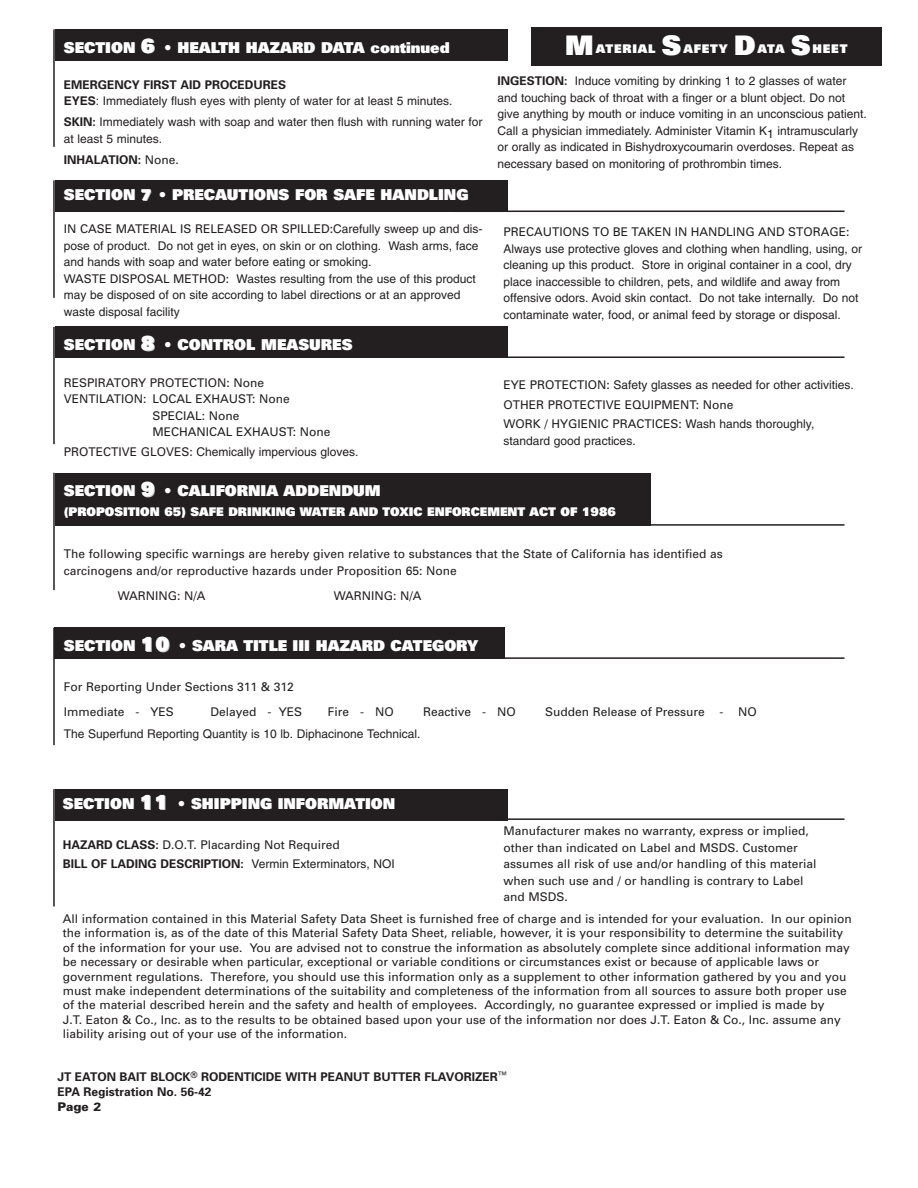
<style>
.page{position:relative;width:918px;height:1188px;background:#fff}
.page>*{position:absolute;margin:0;border:0;box-sizing:border-box;transform-origin:0 0}
.t1{font:900 27px "Univers";color:#fff}
.t2{font:900 15px "Univers";color:#fff}
.t3{font:12px/14.4px "Univers";color:#231f20}
.t4{font:12px/16.5px "Helvetica";color:#231f20}
.t5{font:700 12px/19.5px "Univers";color:#231f20}
.t6{font:900 12px "Univers";color:#fff}
.t7{font:900 12px "Univers";letter-spacing:.07em;color:#fff}
.t8{font:900 12px "Univers";color:#231f20}
.s1{font-size:19.5px}
.s2{font-weight:700}
.s3{font-family:"Univers";font-weight:700}
.s4{font-weight:400}
.s5{color:#ccc}
.s6{font-family:"Helvetica"}
.s7{font-family:"Univers"}
.s8{font-family:"Helvetica";font-weight:400}
</style>
<div class="page">
<div style="left:531px;top:27px;width:351px;height:38px;background:#231f20"></div>
<div style="left:55px;top:180px;width:453px;height:32px;background:#231f20"></div>
<hr style="left:53px;top:180px;width:2px;height:118px;background:#231f20">
<hr style="left:453px;top:211px;width:392px;height:1px;background:#231f20">
<div style="left:55px;top:327px;width:453px;height:31px;background:#231f20"></div>
<hr style="left:53px;top:327px;width:2px;height:117px;background:#231f20">
<hr style="left:453px;top:356px;width:392px;height:2px;background:#231f20">
<div style="left:55px;top:789px;width:453px;height:31px;background:#231f20"></div>
<hr style="left:53px;top:789px;width:2px;height:117px;background:#231f20">
<hr style="left:453px;top:818px;width:392px;height:2px;background:#231f20">
<div style="left:55px;top:473px;width:596px;height:53px;background:#231f20"></div>
<hr style="left:53px;top:473px;width:2px;height:117px;background:#231f20">
<hr style="left:453px;top:524px;width:392px;height:2px;background:#231f20">
<div style="left:55px;top:628px;width:450px;height:31px;background:#231f20"></div>
<hr style="left:53px;top:628px;width:2px;height:117px;background:#231f20">
<hr style="left:453px;top:657px;width:392px;height:2px;background:#231f20">
<div style="left:55px;top:29px;width:453px;height:31px;background:#231f20"></div>
<hr style="left:53px;top:29px;width:2px;height:118px;background:#231f20">
<p class="t2" style="left:64px;top:42px;width:387px">SECTION <span class="s1">6</span> • HEALTH HAZARD DATA continued</p>
<p class="t5" style="left:64px;top:76px;width:224px">EMERGENCY FIRST AID PROCEDURES</p>
<p class="t4" style="left:64px;top:91px;width:420px;line-height:21px"><span class="s2">EYES</span>: Immediately flush eyes with plenty of water for at least 5 minutes.<br><span class="s3">SKIN:</span> Immediately wash with soap and water then flush with running water for</p>
<p class="t4" style="left:64px;top:131px;width:100px">at least 5 minutes.</p>
<p class="t5" style="left:64px;top:151px;width:116px">INHALATION: <span class="s4">None.</span></p>
<p class="t2" style="left:64px;top:189px;width:406px">SECTION <span class="s5">7</span> • PRECAUTIONS FOR SAFE HANDLING</p>
<p class="t3" style="left:64px;top:223px;width:420px">IN CASE MATERIAL IS RELEASED OR SPILLED:<span class="s6">Carefully sweep up and dis-</span></p>
<p class="t4" style="left:64px;top:238px;width:416px">pose of product. Do not get in eyes, on skin or on clothing. Wash arms, face and hands with soap and water before eating or smoking.<br><span class="s7">WASTE DISPOSAL METHOD:</span> Wastes resulting from the use of this product may be disposed of on site according to label directions or at an approved waste disposal facility</p>
<p class="t2" style="left:64px;top:339px;width:290px">SECTION <span class="s1">8</span> • CONTROL MEASURES</p>
<p class="t3" style="left:64px;top:376px;width:202px">RESPIRATORY PROTECTION: None</p>
<p class="t3" style="left:64px;top:393px;width:228px">VENTILATION: LOCAL EXHAUST: None</p>
<p class="t3" style="left:152px;top:409px;width:89px">SPECIAL: None</p>
<p class="t3" style="left:152px;top:426px;width:180px">MECHANICAL EXHAUST: None</p>
<p class="t4" style="left:64px;top:444px;width:296px"><span class="s7">PROTECTIVE GLOVES:</span> Chemically impervious gloves.</p>
<h1 class="t1" style="left:565px;top:35px;width:30px">M</h1>
<p class="t7" style="left:596px;top:44px;width:61px">ATERIAL</p>
<h1 class="t1" style="left:662px;top:35px;width:21px">S</h1>
<p class="t6" style="left:683px;top:44px;width:46px">AFETY</p>
<h1 class="t1" style="left:734px;top:35px;width:23px">D</h1>
<p class="t6" style="left:758px;top:44px;width:29px">ATA</p>
<h1 class="t1" style="left:791px;top:35px;width:21px">S</h1>
<p class="t6" style="left:813px;top:44px;width:36px">HEET</p>
<p class="t4" style="left:497px;top:74px;width:371px"><span class="s3">INGESTION:</span> Induce vomiting by drinking 1 to 2 glasses of water and touching back of throat with a finger or a blunt object. Do not give anything by mouth or induce vomiting in an unconscious patient.<br>Call a physician immediately. Administer Vitamin K1 intramuscularly or orally as indicated in Bishydroxycoumarin overdoses. Repeat as necessary based on monitoring of prothrombin times.</p>
<p class="t3" style="left:504px;top:226px;width:347px">PRECAUTIONS TO BE TAKEN IN HANDLING AND STORAGE:</p>
<p class="t4" style="left:504px;top:242px;width:360px">Always use protective gloves and clothing when handling, using, or cleaning up this product. Store in original container in a cool, dry place inaccessible to children, pets, and wildlife and away from offensive odors. Avoid skin contact. Do not take internally. Do not contaminate water, food, or animal feed by storage or disposal.</p>
<p class="t4" style="left:504px;top:378px;width:352px"><span class="s7">EYE PROTECTION:</span> Safety glasses as needed for other activities.</p>
<p class="t3" style="left:504px;top:396px;width:312px;line-height:19.5px">OTHER PROTECTIVE EQUIPMENT: None<br>WORK / HYGIENIC PRACTICES: <span class="s6">Wash hands thoroughly,</span></p>
<p class="t4" style="left:504px;top:433px;width:134px">standard good practices.</p>
<p class="t2" style="left:64px;top:485px;width:318px">SECTION <span class="s1">9</span> • CALIFORNIA ADDENDUM</p>
<p class="t6" style="left:64px;top:507px;width:554px">(PROPOSITION 65) SAFE DRINKING WATER AND TOXIC ENFORCEMENT ACT OF 1986</p>
<p class="t3" style="left:64px;top:547px;width:660px;line-height:16.5px">The following specific warnings are hereby given relative to substances that the State of California has identified as carcinogens and/or reproductive hazards under Proposition 65: None</p>
<p class="t3" style="left:118px;top:590px;width:89px">WARNING: N/A</p>
<p class="t3" style="left:334px;top:590px;width:89px">WARNING: N/A</p>
<p class="t2" style="left:64px;top:640px;width:416px">SECTION <span class="s1">10</span> • SARA TITLE III HAZARD CATEGORY</p>
<p class="t3" style="left:64px;top:675px;width:232px;line-height:25.3px">For Reporting Under Sections 311 &amp; 312<br>Immediate - YES</p>
<p class="t3" style="left:211px;top:706px;width:93px">Delayed - YES</p>
<p class="t3" style="left:328px;top:706px;width:68px">Fire - NO</p>
<p class="t3" style="left:423px;top:706px;width:94px">Reactive - NO</p>
<p class="t3" style="left:545px;top:706px;width:213px">Sudden Release of Pressure - NO</p>
<p class="t4" style="left:64px;top:726px;width:358px">The Superfund Reporting Quantity is 10 lb. Diphacinone Technical.</p>
<p class="t2" style="left:63px;top:798px;width:334px">SECTION <span class="s1">11</span> • SHIPPING INFORMATION</p>
<p class="t5" style="left:63px;top:836px;width:333px">HAZARD CLASS: <span class="s4">D.O.T. Placarding Not Required<br></span>BILL OF LADING DESCRIPTION: <span class="s8">Vermin Exterminators, NOI</span></p>
<p class="t3" style="left:504px;top:824px;width:314px;line-height:16.5px">Manufacturer makes no warranty, express or implied, other than indicated on Label and MSDS. Customer assumes all risk of use and/or handling of this material when such use and / or handling is contrary to Label and MSDS.</p>
<p class="t3" style="left:63px;top:913px;width:791px">All information contained in this Material Safety Data Sheet is furnished free of charge and is intended for your evaluation. In our opinion the information is, as of the date of this Material Safety Data Sheet, reliable, however, it is your responsibility to determine the suitability of the information for your use. You are advised not to construe the information as absolutely complete since additional information may be necessary or desirable when particular, exceptional or variable conditions or circumstances exist or because of applicable laws or government regulations. Therefore, you should use this information only as a supplement to other information gathered by you and you must make independent determinations of the suitability and completeness of the information from all sources to assure both proper use of the material described herein and the safety and health of employees. Accordingly, no guarantee expressed or implied is made by<br>J.T. Eaton &amp; Co., Inc. as to the results to be obtained based upon your use of the information nor does J.T. Eaton &amp; Co., Inc. assume any liability arising out of your use of the information.</p>
<p class="t5" style="left:58px;top:1071px;width:451px;line-height:15px">JT EATON BAIT BLOCK<sup>®</sup> RODENTICIDE WITH PEANUT BUTTER FLAVORIZER<sup>™<br></sup>EPA Registration No. 56-42</p>
<p class="t8" style="left:58px;top:1103px;width:45px">Page 2</p>
</div>
